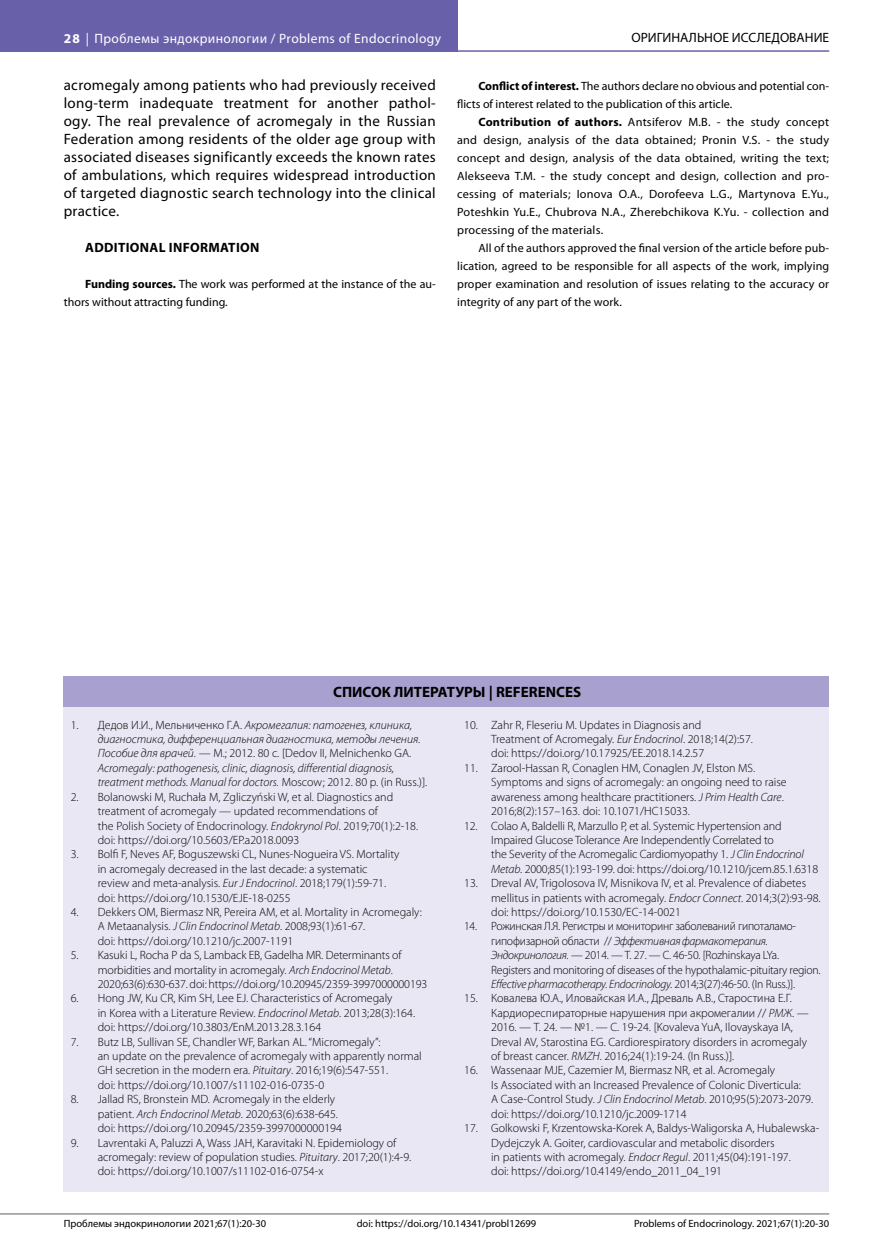
<style>
.page{position:relative;width:893px;height:1255px;background:#fff}
.page>*{position:absolute;margin:0;border:0;box-sizing:border-box;transform-origin:0 0}
.t1{font:15px/18px "Myriad Pro";letter-spacing:.02em;color:#000;text-align:justify}
.t2{font:700 15px "Myriad Pro";color:#000}
.t3{font:13.5px "Myriad Pro";letter-spacing:.03em;color:#fff}
.t4{font:13.5px "Myriad Pro";color:#000}
.t5{font:700 13.5px "Myriad Pro";letter-spacing:.025em;color:#000}
.t6{font:300 12px/14.4px "Myriad Pro";color:#000}
.t7{font:12px/18px "Myriad Pro";color:#000}
.t8{font:300 12px/14.4px "Myriad Pro";letter-spacing:-.02em;color:#000}
.t9{font:italic 300 12px/14.4px "Myriad Pro";color:#000}
.t10{font:10.5px "Myriad Pro";color:#000}
.s1{font-weight:700}
.s2{font-style:normal}
.s3{font-style:italic}
</style>
<div class="page">
<hr style="left:0;top:1213px;width:829px;height:1px;background:#939598">
<hr style="left:0;top:50px;width:829px;height:2px;background:#6960aa">
<div style="left:0;top:0;width:457px;height:51px;background:#6960aa"></div>
<div style="left:64px;top:707px;width:765px;height:484px;background:#e9e7f4"></div>
<div style="left:64px;top:676px;width:765px;height:31px;background:#a8a1cf"></div>
<p class="t3" style="left:64px;top:30px;width:379px"><span class="s1">28</span> | Проблемы эндокринологии / Problems of Endocrinology</p>
<p class="t4" style="left:631px;top:29px;width:199px">ОРИГИНАЛЬНОЕ ИССЛЕДОВАНИЕ</p>
<p class="t1" style="left:64px;top:76px;width:374px">acromegaly among patients who had previously received long-term inadequate treatment for another pathol&shy;ogy. The real prevalence of acromegaly in the Russian Federation among residents of the older age group with associated diseases significantly exceeds the known rates of ambulations, which requires widespread introduction of targeted diagnostic search technology into the clinical practice.</p>
<p class="t5" style="left:85px;top:239px;width:176px">ADDITIONAL INFORMATION</p>
<p class="t7" style="left:64px;top:275px;width:374px;text-indent:21px"><span class="s1">Funding sources.</span> The work was performed at the instance of the au&shy;thors without attracting funding.</p>
<p class="t7" style="left:457px;top:77px;width:374px;text-indent:21px"><span class="s1">Conflict of interest.</span> The authors declare no obvious and potential con&shy;flicts of interest related to the publication of this article.</p>
<p class="t7" style="left:457px;top:113px;width:374px;text-align:justify;text-indent:21px"><span class="s1">Contribution of authors.</span> Antsiferov M.B. - the study concept and design, analysis of the data obtained; Pronin V.S. - the study concept and design, analysis of the data obtained, writing the text; Alekseeva T.M. - the study concept and design, collection and pro&shy;cessing of materials; Ionova O.A., Dorofeeva L.G., Martynova E.Yu., Poteshkin Yu.E., Chubrova N.A., Zherebchikova K.Yu. - collection and processing of the materials.</p>
<p class="t7" style="left:457px;top:239px;width:374px;text-align:justify;text-indent:21px">All of the authors approved the final version of the article before pub&shy;lication, agreed to be responsible for all aspects of the work, implying proper examination and resolution of issues relating to the accuracy or integrity of any part of the work.</p>
<p class="t2" style="left:333px;top:682px;width:250px">СПИСОК ЛИТЕРАТУРЫ | REFERENCES</p>
<p class="t9" style="left:98px;top:717px;width:331px;text-indent:-27px"><span class="s2">1. Дедов И.И., Мельниченко Г.А.</span> Акромегалия: патогенез, клиника, диагностика, дифференциальная диагностика, методы лечения.<br>Пособие для врачей. <span class="s2">— М.; 2012. 80 c. [Dedov II, Melnichenko GA.<br></span>Acromegaly: pathogenesis, clinic, diagnosis, differential diagnosis, treatment methods. Manual for doctors. <span class="s2">Moscow; 2012. 80 p. (in Russ.)].</span></p>
<p class="t6" style="left:98px;top:789px;width:322px;text-indent:-27px">2. Bolanowski M, Ruchała M, Zgliczyński W, et al. Diagnostics and treatment of acromegaly — updated recommendations of<br>the Polish Society of Endocrinology. <span class="s3">Endokrynol Pol</span>. 2019;70(1):2-18. doi: https://doi.org/10.5603/EP.a2018.0093</p>
<p class="t6" style="left:98px;top:847px;width:303px;text-indent:-27px">3. Bolfi F, Neves AF, Boguszewski CL, Nunes-Nogueira VS. Mortality in acromegaly decreased in the last decade: a systematic review and meta-analysis. <span class="s3">Eur J Endocrinol</span>. 2018;179(1):59-71. doi: https://doi.org/10.1530/EJE-18-0255</p>
<p class="t6" style="left:98px;top:904px;width:326px;text-indent:-27px">4. Dekkers OM, Biermasz NR, Pereira AM, et al. Mortality in Acromegaly:<br>A Metaanalysis. <span class="s3">J Clin Endocrinol Metab</span>. 2008;93(1):61-67.<br>doi: https://doi.org/10.1210/jc.2007-1191</p>
<p class="t6" style="left:98px;top:947px;width:331px;text-indent:-27px">5. Kasuki L, Rocha P da S, Lamback EB, Gadelha MR. Determinants of morbidities and mortality in acromegaly. <span class="s3">Arch Endocrinol Metab</span>.<br>2020;63(6):630-637. doi: https://doi.org/10.20945/2359-3997000000193</p>
<p class="t6" style="left:98px;top:991px;width:319px;text-indent:-27px">6. Hong JW, Ku CR, Kim SH, Lee EJ. Characteristics of Acromegaly<br>in Korea with a Literature Review. <span class="s3">Endocrinol Metab</span>. 2013;28(3):164. doi: https://doi.org/10.3803/EnM.2013.28.3.164</p>
<p class="t6" style="left:98px;top:1034px;width:325px;text-indent:-27px">7. Butz LB, Sullivan SE, Chandler WF, Barkan AL. “Micromegaly”:<br>an update on the prevalence of acromegaly with apparently normal GH secretion in the modern era. <span class="s3">Pituitary</span>. 2016;19(6):547-551.<br>doi: https://doi.org/10.1007/s11102-016-0735-0</p>
<p class="t6" style="left:98px;top:1091px;width:246px;text-indent:-27px">8. Jallad RS, Bronstein MD. Acromegaly in the elderly patient. <span class="s3">Arch Endocrinol Metab</span>. 2020;63(6):638-645. doi: https://doi.org/10.20945/2359-3997000000194</p>
<p class="t6" style="left:98px;top:1135px;width:315px;text-indent:-27px">9. Lavrentaki A, Paluzzi A, Wass JAH, Karavitaki N. Epidemiology of acromegaly: review of population studies. <span class="s3">Pituitary</span>. 2017;20(1):4-9. doi: https://doi.org/10.1007/s11102-016-0754-x</p>
<p class="t6" style="left:491px;top:717px;width:263px;text-indent:-27px">10. Zahr R, Fleseriu M. Updates in Diagnosis and<br>Treatment of Acromegaly. <span class="s3">Eur Endocrinol</span>. 2018;14(2):57. doi: https://doi.org/10.17925/EE.2018.14.2.57</p>
<p class="t6" style="left:491px;top:760px;width:297px;text-indent:-27px">11. Zarool-Hassan R, Conaglen HM, Conaglen JV, Elston MS.<br>Symptoms and signs of acromegaly: an ongoing need to raise awareness among healthcare practitioners. <span class="s3">J Prim Health Care</span>.<br>2016;8(2):157–163. doi: 10.1071/HC15033.</p>
<p class="t6" style="left:491px;top:818px;width:329px;text-indent:-27px">12. Colao A, Baldelli R, Marzullo P, et al. Systemic Hypertension and Impaired Glucose Tolerance Are Independently Correlated to<br>the Severity of the Acromegalic Cardiomyopathy 1. <span class="s3">J Clin Endocrinol Metab</span>. 2000;85(1):193-199. doi: https://doi.org/10.1210/jcem.85.1.6318</p>
<p class="t6" style="left:491px;top:875px;width:331px;text-indent:-27px">13. Dreval AV, Trigolosova IV, Misnikova IV, et al. Prevalence of diabetes mellitus in patients with acromegaly. <span class="s3">Endocr Connect</span>. 2014;3(2):93-98. doi: https://doi.org/10.1530/EC-14-0021</p>
<p class="t8" style="left:491px;top:919px;width:331px;text-indent:-27px">14. Рожинская Л.Я. Регистры и мониторинг заболеваний гипоталамо&shy;гипофизарной области // <span class="s3">Эффективная фармакотерапия.<br>Эндокринология.</span> — 2014. — Т. 27. — С. 46-50. [Rozhinskaya LYa.<br>Registers and monitoring of diseases of the hypothalamic-pituitary region.<br><span class="s3">Effective pharmacotherapy. Endocrinology.</span> 2014;3(27):46-50. (In Russ.)].</p>
<p class="t6" style="left:491px;top:991px;width:319px;text-indent:-27px">15. Ковалева Ю.А., Иловайская И.А., Древаль А.В., Старостина Е.Г.<br>Кардиореспираторные нарушения при акромегалии // <span class="s3">РМЖ</span>. — 2016. — Т. 24. — №1. — С. 19-24. [Kovaleva YuA, Ilovayskaya IA, Dreval AV, Starostina EG. Cardiorespiratory disorders in acromegaly of breast cancer. <span class="s3">RMZH</span>. 2016;24(1):19-24. (In Russ.)].</p>
<p class="t6" style="left:491px;top:1063px;width:323px;text-indent:-27px">16. Wassenaar MJE, Cazemier M, Biermasz NR, et al. Acromegaly<br>Is Associated with an Increased Prevalence of Colonic Diverticula:<br>A Case-Control Study. <span class="s3">J Clin Endocrinol Metab</span>. 2010;95(5):2073-2079. doi: https://doi.org/10.1210/jc.2009-1714</p>
<p class="t6" style="left:491px;top:1120px;width:330px;text-indent:-27px">17. Golkowski F, Krzentowska-Korek A, Baldys-Waligorska A, Hubalewska-Dydejczyk A. Goiter, cardiovascular and metabolic disorders<br>in patients with acromegaly. <span class="s3">Endocr Regul</span>. 2011;45(04):191-197.<br>doi: https://doi.org/10.4149/endo_2011_04_191</p>
<p class="t10" style="left:64px;top:1216px;width:204px">Проблемы эндокринологии 2021;67(1):20-30</p>
<p class="t10" style="left:357px;top:1216px;width:181px">doi: https://doi.org/10.14341/probl12699</p>
<p class="t10" style="left:634px;top:1216px;width:197px">Problems of Endocrinology. 2021;67(1):20-30</p>
</div>
